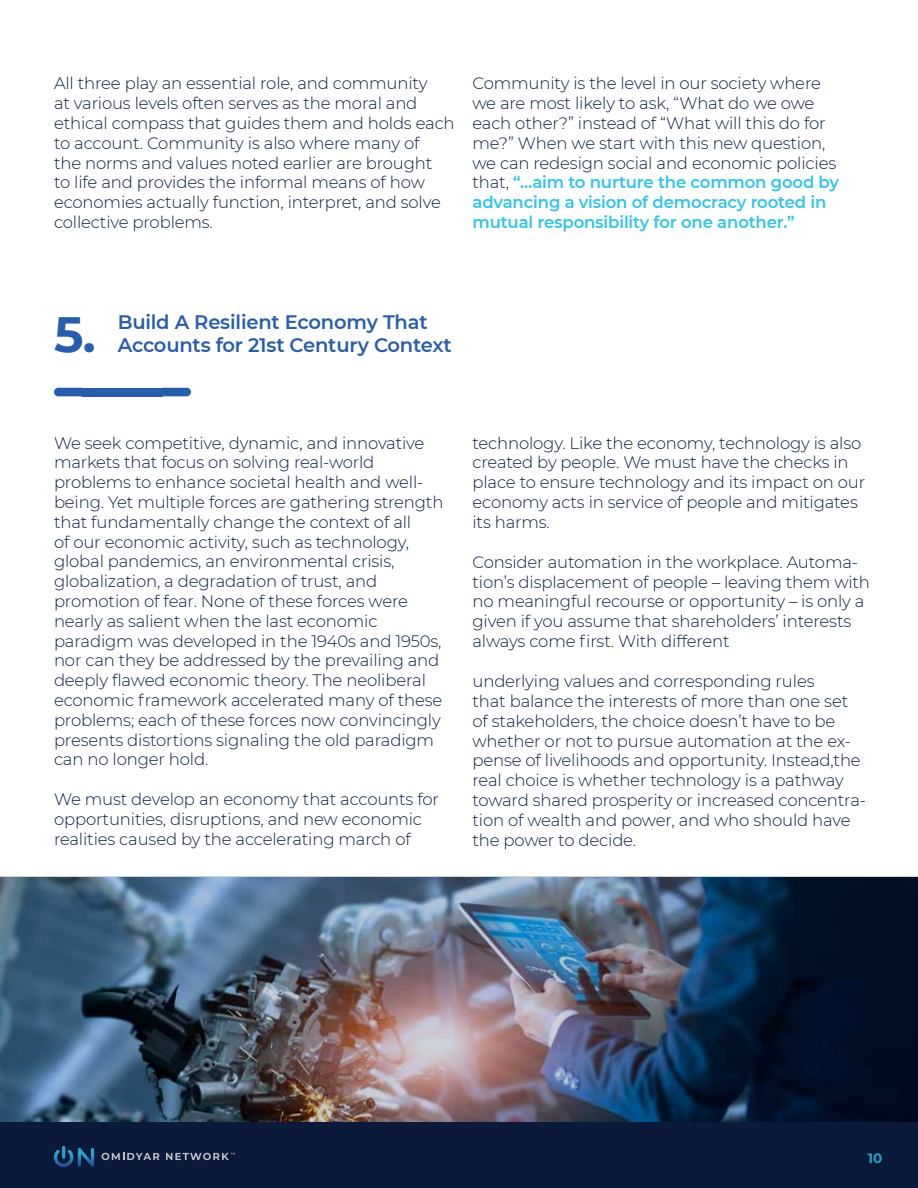
<style>
.page{position:relative;width:918px;height:1188px;background:#fff}
.page>*{position:absolute;margin:0;border:0;box-sizing:border-box;transform-origin:0 0}
.t1{font:700 49.5px "Montserrat";color:#285dab}
.t2{font:600 19.5px "Montserrat";letter-spacing:-.01em;color:#285dab}
.t3{font:300 16.5px/19.8px "Montserrat";letter-spacing:-.01em;color:#0e1f44}
.t4{font:700 13.5px "Montserrat";color:#31c4ec}
.s1{font-weight:600;color:#31c4ec}
</style>
<div class="page">
<svg style="left:54px;top:388px;width:28px;height:8px"></svg>
<svg style="left:163px;top:388px;width:28px;height:8px"></svg>
<div style="left:82px;top:388px;width:27px;height:8px;background:#285dab"></div>
<div style="left:109px;top:388px;width:27px;height:8px;background:#285dab"></div>
<div style="left:136px;top:388px;width:27px;height:8px;background:#285dab"></div>
<img style="left:0;top:877px;width:918px;height:311px">
<p class="t3" style="left:54px;top:73px;width:402px">All three play an essential role, and community<br>at various levels often serves as the moral and ethical compass that guides them and holds each to account. Community is also where many of<br>the norms and values noted earlier are brought<br>to life and provides the informal means of how economies actually function, interpret, and solve collective problems.</p>
<p class="t3" style="left:473px;top:73px;width:368px">Community is the level in our society where we are most likely to ask, “What do we owe each other?” instead of “What will this do for me?” When we start with this new question, we can redesign social and economic policies that, <span class="s1">“…aim to nurture the common good by advancing a vision of democracy rooted in mutual responsibility for one another.”</span></p>
<h1 class="t1" style="left:54px;top:299px;width:43px">5.</h1>
<p class="t2" style="left:118px;top:308px;width:311px">Build A Resilient Economy That</p>
<p class="t2" style="left:118px;top:331px;width:336px">Accounts for 21st Century Context</p>
<p class="t3" style="left:54px;top:432px;width:391px">We seek competitive, dynamic, and innovative markets that focus on solving real-world problems to enhance societal health and well&shy;being. Yet multiple forces are gathering strength that fundamentally change the context of all<br>of our economic activity, such as technology, global pandemics, an environmental crisis, globalization, a degradation of trust, and promotion of fear. None of these forces were nearly as salient when the last economic paradigm was developed in the 1940s and 1950s, nor can they be addressed by the prevailing and deeply flawed economic theory. The neoliberal economic framework accelerated many of these problems; each of these forces now convincingly presents distortions signaling the old paradigm can no longer hold.</p>
<p class="t3" style="left:54px;top:789px;width:387px">We must develop an economy that accounts for opportunities, disruptions, and new economic realities caused by the accelerating march of</p>
<p class="t3" style="left:473px;top:432px;width:394px">technology. Like the economy, technology is also created by people. We must have the checks in place to ensure technology and its impact on our economy acts in service of people and mitigates its harms.</p>
<p class="t3" style="left:473px;top:552px;width:399px">Consider automation in the workplace. Automa&shy;tion’s displacement of people – leaving them with no meaningful recourse or opportunity – is only a given if you assume that shareholders’ interests always come first. With different</p>
<p class="t3" style="left:473px;top:671px;width:395px">underlying values and corresponding rules<br>that balance the interests of more than one set of stakeholders, the choice doesn’t have to be whether or not to pursue automation at the ex&shy;pense of livelihoods and opportunity. Instead,the real choice is whether technology is a pathway toward shared prosperity or increased concentra&shy;tion of wealth and power, and who should have the power to decide.</p>
<p class="t4" style="left:868px;top:1149px;width:16px">10</p>
</div>
